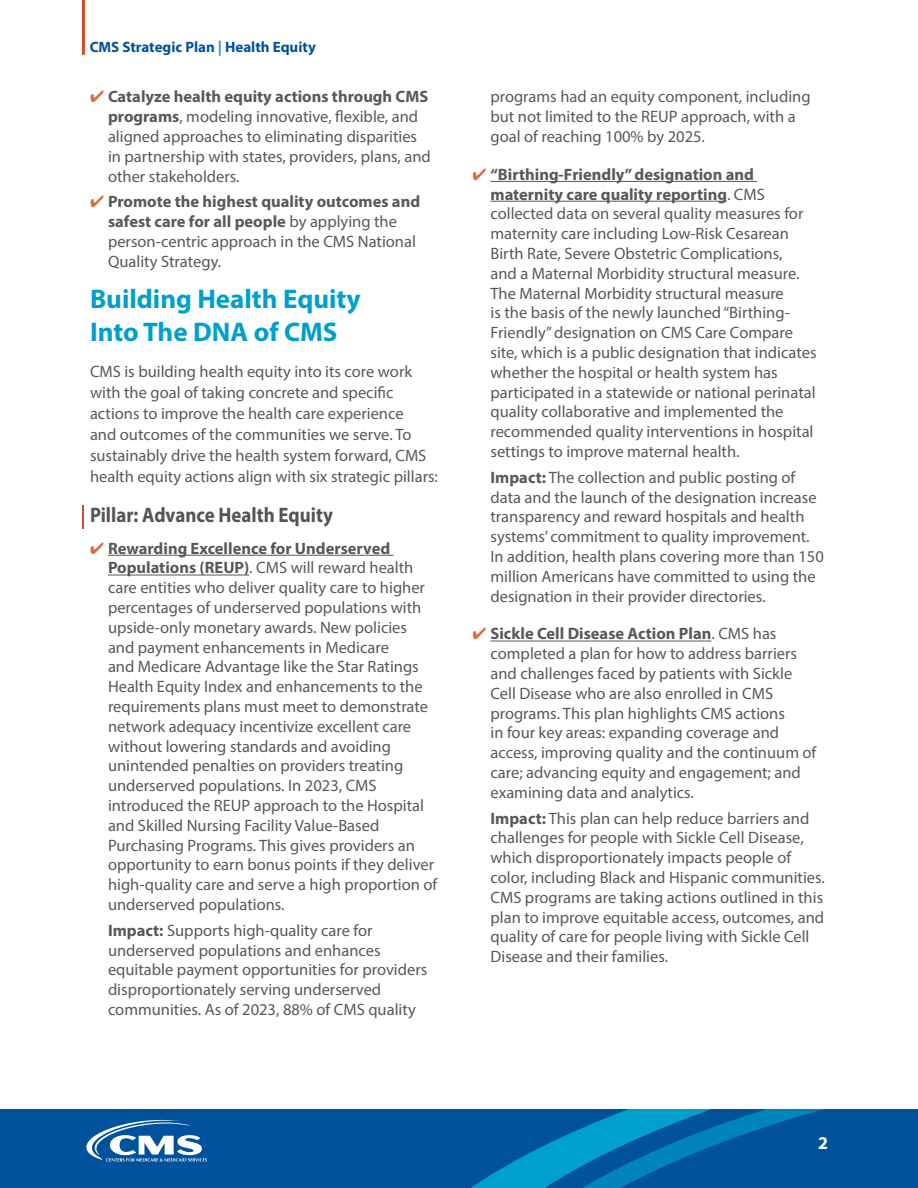
<style>
.page{position:relative;width:918px;height:1188px;background:#fff}
.page>*{position:absolute;margin:0;border:0;box-sizing:border-box;transform-origin:0 0}
.t1{font:700 27px/32.4px "Myriad Pro";color:#00a0cc}
.t2{font:700 21px "Myriad Pro";color:#545355;scale:.9 1}
.t3{font:700 18px "Myriad Pro";color:#fff}
.t4{font:16.5px/19.8px "Myriad Pro";color:#58595b}
.t5{font:700 15px "Myriad Pro";color:#00529c}
.s1{color:#00a0cc}
.s2{color:#da6e44}
.s3{font-weight:700}
</style>
<div class="page">
<hr style="left:82px;top:0;width:3px;height:55px;background:#d34b27">
<div style="left:0;top:1109px;width:918px;height:79px;background:#00529c"></div>
<svg style="left:86px;top:1120px;width:121px;height:42px"></svg>
<svg style="left:471px;top:1109px;width:353px;height:79px"></svg>
<hr style="left:82px;top:505px;width:2px;height:24px;background:#d34b27">
<hr style="left:108px;top:555px;width:286px;height:1px;background:#58595b">
<hr style="left:108px;top:575px;width:141px;height:1px;background:#58595b">
<hr style="left:490px;top:181px;width:267px;height:1px;background:#58595b">
<hr style="left:490px;top:201px;width:237px;height:1px;background:#58595b">
<hr style="left:490px;top:641px;width:221px;height:1px;background:#58595b">
<p class="t5" style="left:90px;top:38px;width:228px">CMS Strategic Plan <span class="s1">|</span> Health Equity</p>
<p class="t4" style="left:108px;top:87px;width:324px;text-indent:-18px"><span class="s2">✔</span> <span class="s3">Catalyze health equity actions through CMS programs</span>, modeling innovative, flexible, and aligned approaches to eliminating disparities in partnership with states, providers, plans, and other stakeholders.</p>
<p class="t4" style="left:108px;top:192px;width:314px;text-indent:-18px"><span class="s2">✔</span> <span class="s3">Promote the highest quality outcomes and safest care for all people</span> by applying the person-centric approach in the CMS National Quality Strategy.</p>
<h1 class="t1" style="left:90px;top:282px;width:272px">Building Health Equity<br>Into The DNA of CMS</h1>
<p class="t4" style="left:90px;top:360px;width:350px;line-height:21px">CMS is building health equity into its core work with the goal of taking concrete and specific actions to improve the health care experience<br>and outcomes of the communities we serve. To sustainably drive the health system forward, CMS health equity actions align with six strategic pillars:</p>
<p class="t2" style="left:90px;top:501px;width:271px">Pillar: Advance Health Equity</p>
<p class="t4" style="left:108px;top:538px;width:331px;text-indent:-18px"><span class="s2">✔</span> <span class="s3">Rewarding Excellence for Underserved Populations (REUP)</span>. CMS will reward health care entities who deliver quality care to higher percentages of underserved populations with upside-only monetary awards. New policies and payment enhancements in Medicare<br>and Medicare Advantage like the Star Ratings Health Equity Index and enhancements to the requirements plans must meet to demonstrate network adequacy incentivize excellent care without lowering standards and avoiding unintended penalties on providers treating underserved populations. In 2023, CMS introduced the REUP approach to the Hospital and Skilled Nursing Facility Value-Based Purchasing Programs. This gives providers an opportunity to earn bonus points if they deliver high-quality care and serve a high proportion of underserved populations.</p>
<p class="t4" style="left:108px;top:920px;width:321px"><span class="s3">Impact:</span> Supports high-quality care for underserved populations and enhances equitable payment opportunities for providers disproportionately serving underserved communities. As of 2023, 88% of CMS quality</p>
<p class="t4" style="left:490px;top:87px;width:322px">programs had an equity component, including but not limited to the REUP approach, with a goal of reaching 100% by 2025.</p>
<p class="t4" style="left:490px;top:164px;width:328px;text-indent:-18px"><span class="s2">✔</span> <span class="s3">“Birthing-Friendly” designation and maternity care quality reporting</span>. CMS collected data on several quality measures for maternity care including Low-Risk Cesarean Birth Rate, Severe Obstetric Complications,<br>and a Maternal Morbidity structural measure.<br>The Maternal Morbidity structural measure<br>is the basis of the newly launched “Birthing-Friendly” designation on CMS Care Compare site, which is a public designation that indicates whether the hospital or health system has participated in a statewide or national perinatal quality collaborative and implemented the recommended quality interventions in hospital settings to improve maternal health.</p>
<p class="t4" style="left:490px;top:467px;width:335px"><span class="s3">Impact:</span> The collection and public posting of data and the launch of the designation increase transparency and reward hospitals and health systems’ commitment to quality improvement.<br>In addition, health plans covering more than 150 million Americans have committed to using the designation in their provider directories.</p>
<p class="t4" style="left:490px;top:624px;width:327px;text-indent:-18px"><span class="s2">✔</span> <span class="s3">Sickle Cell Disease Action Plan</span>. CMS has completed a plan for how to address barriers and challenges faced by patients with Sickle Cell Disease who are also enrolled in CMS programs. This plan highlights CMS actions<br>in four key areas: expanding coverage and access, improving quality and the continuum of care; advancing equity and engagement; and examining data and analytics.</p>
<p class="t4" style="left:490px;top:808px;width:336px"><span class="s3">Impact:</span> This plan can help reduce barriers and challenges for people with Sickle Cell Disease, which disproportionately impacts people of color, including Black and Hispanic communities.<br>CMS programs are taking actions outlined in this plan to improve equitable access, outcomes, and quality of care for people living with Sickle Cell Disease and their families.</p>
<p class="t3" style="left:818px;top:1131px;width:11px">2</p>
</div>
